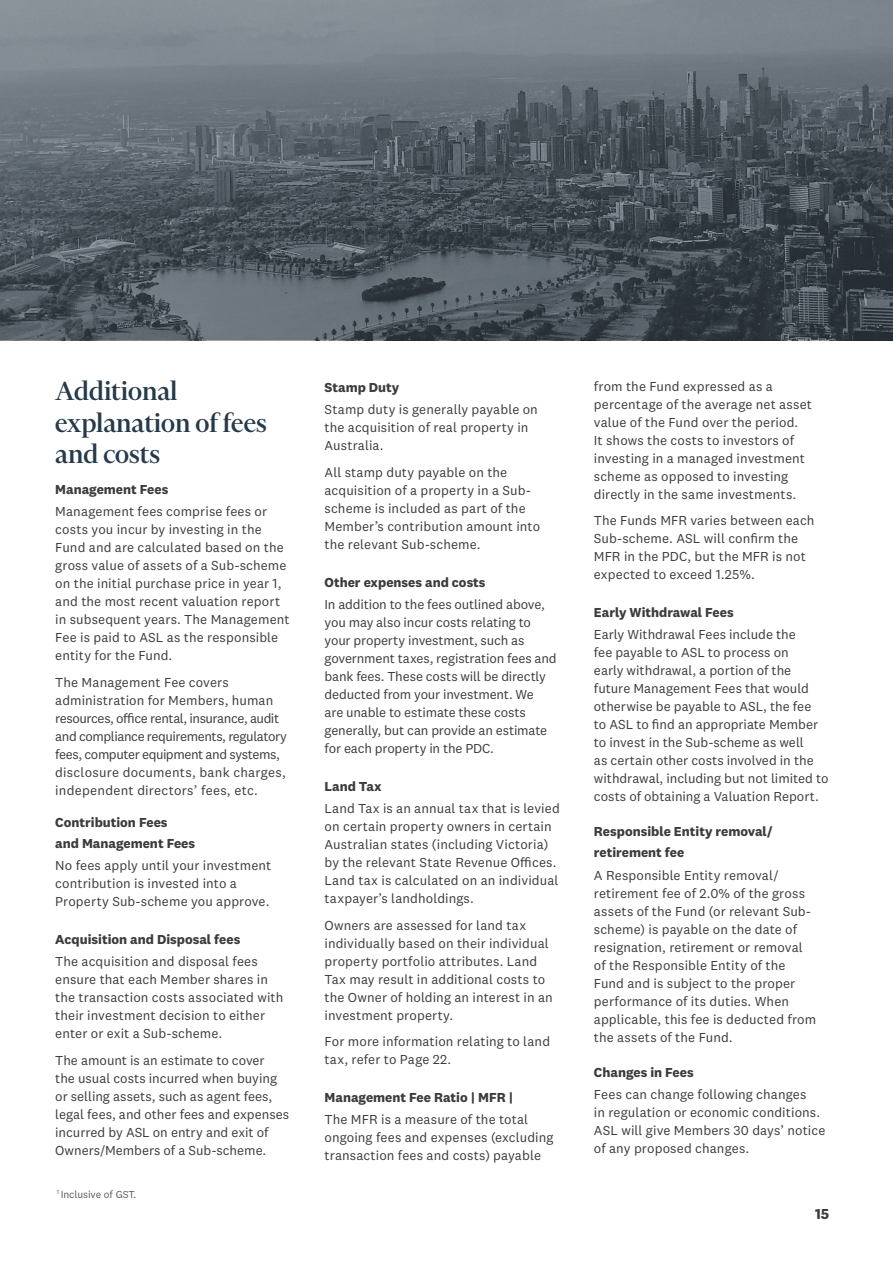
<style>
.page{position:relative;width:893px;height:1263px;background:#fff}
.page>*{position:absolute;margin:0;border:0;box-sizing:border-box;transform-origin:0 0}
.Head_3{font:500 30px/31.5px "Financier Display";color:#253a4a}
.t1{font:700 15px "National 2";color:#3c3c3c}
.Body_Copy__Black{font:13.5px/18px "National 2";letter-spacing:.005em;color:#3c3c3c}
.Head_5{font:700 13.5px/21px "National 2";color:#3c3c3c}
.Footnote{font:10.5px "National 2";letter-spacing:-.01em;color:#5d5b5a}
</style>
<div class="page">
<svg style="left:0;top:0;width:893px;height:340px;background:#5a636b"></svg>
<p class="Head_3" style="left:55px;top:375px;width:213px">Additional explanation of fees and costs</p>
<p class="Head_5" style="left:55px;top:479px;width:115px">Management Fees</p>
<p class="Body_Copy__Black" style="left:55px;top:502px;width:236px">Management fees comprise fees or costs you incur by investing in the Fund and are calculated based on the gross value of assets of a Sub-scheme on the initial purchase price in year 1, and the most recent valuation report in subsequent years. The Management Fee is paid to ASL as the responsible entity for the Fund.</p>
<p class="Body_Copy__Black" style="left:55px;top:673px;width:233px">The Management Fee covers administration for Members, human resources, office rental, insurance, audit and compliance requirements, regulatory fees, computer equipment and systems, disclosure documents, bank charges, independent directors’ fees, etc.</p>
<p class="Head_5" style="left:55px;top:811px;width:141px">Contribution Fees<br>and Management Fees</p>
<p class="Body_Copy__Black" style="left:55px;top:856px;width:218px">No fees apply until your investment contribution is invested into a<br>Property Sub-scheme you approve.</p>
<p class="Head_5" style="left:55px;top:928px;width:187px">Acquisition and Disposal fees</p>
<p class="Body_Copy__Black" style="left:55px;top:952px;width:230px">The acquisition and disposal fees ensure that each Member shares in the transaction costs associated with their investment decision to either enter or exit a Sub-scheme.</p>
<p class="Body_Copy__Black" style="left:55px;top:1051px;width:235px">The amount is an estimate to cover<br>the usual costs incurred when buying or selling assets, such as agent fees, legal fees, and other fees and expenses incurred by ASL on entry and exit of Owners/Members of a Sub-scheme.</p>
<p class="Footnote" style="left:57px;top:1188px;width:81px"><sup>1</sup> Inclusive of GST.</p>
<p class="Head_5" style="left:325px;top:377px;width:76px">Stamp Duty</p>
<p class="Body_Copy__Black" style="left:325px;top:400px;width:215px">Stamp duty is generally payable on the acquisition of real property in<br>Australia.</p>
<p class="Body_Copy__Black" style="left:325px;top:463px;width:217px">All stamp duty payable on the acquisition of a property in a Sub&shy;scheme is included as part of the<br>Member’s contribution amount into the relevant Sub-scheme.</p>
<p class="Head_5" style="left:325px;top:571px;width:162px">Other expenses and costs</p>
<p class="Body_Copy__Black" style="left:325px;top:595px;width:234px">In addition to the fees outlined above, you may also incur costs relating to your property investment, such as government taxes, registration fees and bank fees. These costs will be directly deducted from your investment. We<br>are unable to estimate these costs generally, but can provide an estimate for each property in the PDC.</p>
<p class="Head_5" style="left:325px;top:776px;width:59px">Land Tax</p>
<p class="Body_Copy__Black" style="left:325px;top:799px;width:237px">Land Tax is an annual tax that is levied on certain property owners in certain Australian states (including Victoria) by the relevant State Revenue Offices.<br>Land tax is calculated on an individual taxpayer’s landholdings.</p>
<p class="Body_Copy__Black" style="left:325px;top:916px;width:230px">Owners are assessed for land tax individually based on their individual property portfolio attributes. Land Tax may result in additional costs to the Owner of holding an interest in an investment property.</p>
<p class="Body_Copy__Black" style="left:325px;top:1032px;width:227px">For more information relating to land tax, refer to Page 22.</p>
<p class="Head_5" style="left:325px;top:1087px;width:190px">Management Fee Ratio | MFR |</p>
<p class="Body_Copy__Black" style="left:325px;top:1111px;width:230px">The MFR is a measure of the total ongoing fees and expenses (excluding transaction fees and costs) payable</p>
<p class="Body_Copy__Black" style="left:594px;top:377px;width:220px">from the Fund expressed as a percentage of the average net asset value of the Fund over the period.<br>It shows the costs to investors of investing in a managed investment scheme as opposed to investing directly in the same investments.</p>
<p class="Body_Copy__Black" style="left:594px;top:511px;width:222px">The Funds MFR varies between each<br>Sub-scheme. ASL will confirm the<br>MFR in the PDC, but the MFR is not expected to exceed 1.25%.</p>
<p class="Head_5" style="left:594px;top:602px;width:141px">Early Withdrawal Fees</p>
<p class="Body_Copy__Black" style="left:594px;top:626px;width:236px">Early Withdrawal Fees include the<br>fee payable to ASL to process on<br>early withdrawal, a portion of the future Management Fees that would otherwise be payable to ASL, the fee<br>to ASL to find an appropriate Member to invest in the Sub-scheme as well<br>as certain other costs involved in the withdrawal, including but not limited to costs of obtaining a Valuation Report.</p>
<p class="Head_5" style="left:594px;top:821px;width:180px">Responsible Entity removal/ retirement fee</p>
<p class="Body_Copy__Black" style="left:594px;top:866px;width:224px">A Responsible Entity removal/ retirement fee of 2.0% of the gross assets of the Fund (or relevant Sub&shy;scheme) is payable on the date of resignation, retirement or removal of the Responsible Entity of the<br>Fund and is subject to the proper performance of its duties. When applicable, this fee is deducted from the assets of the Fund.</p>
<p class="Head_5" style="left:594px;top:1061px;width:101px">Changes in Fees</p>
<p class="Body_Copy__Black" style="left:594px;top:1085px;width:233px">Fees can change following changes<br>in regulation or economic conditions.<br>ASL will give Members 30 days’ notice of any proposed changes.</p>
<p class="t1" style="left:815px;top:1205px;width:16px">15</p>
</div>
